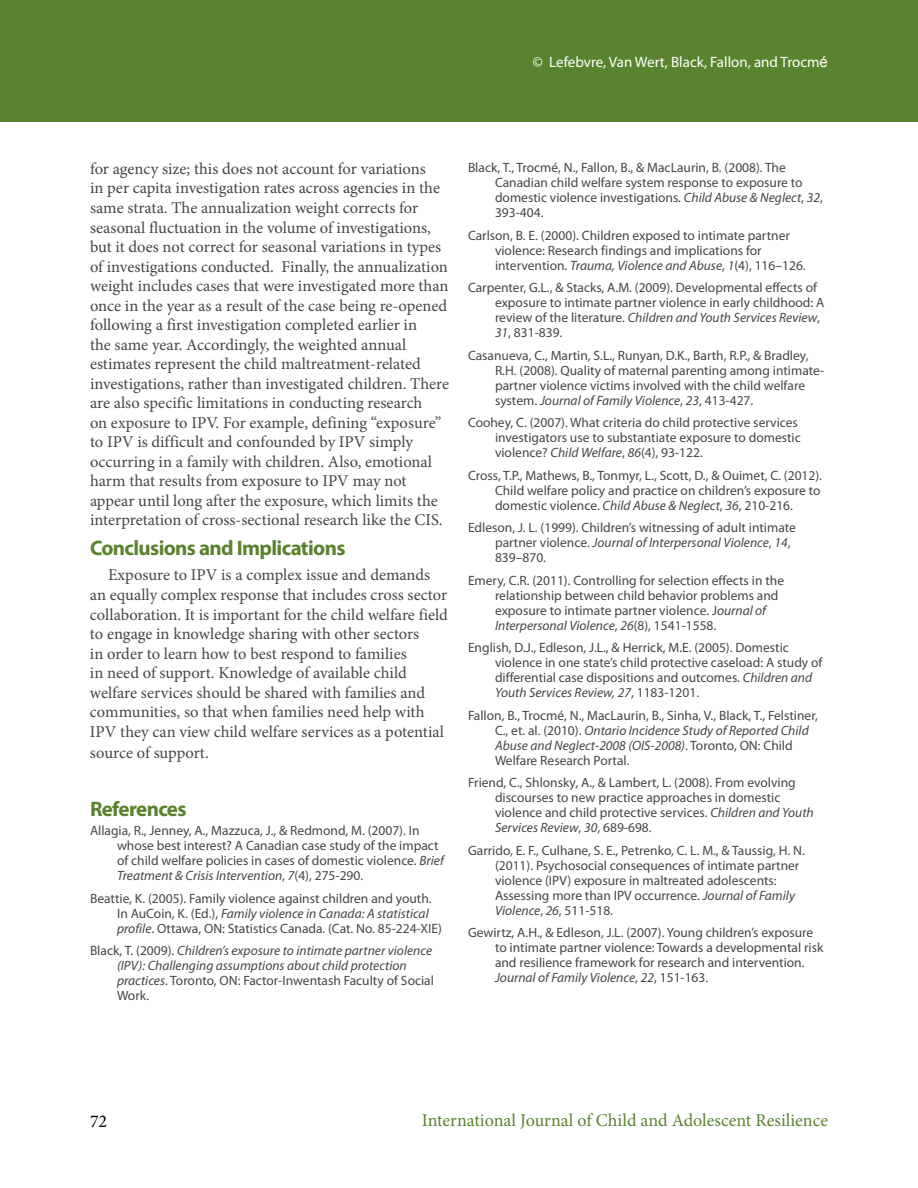
<style>
.page{position:relative;width:918px;height:1188px;background:#fff}
.page>*{position:absolute;margin:0;border:0;box-sizing:border-box;transform-origin:0 0}
.t1{font:700 21px "Myriad Pro";letter-spacing:-.03em;color:#5a832f}
.t2{font:18px "Minion Pro";color:#5a832f}
.t3{font:18px "Minion Pro";color:#000}
.t4{font:16.5px/19.5px "Minion Pro";color:#464547}
.t5{font:15px "Myriad Pro";color:#fff}
.t6{font:13.5px/15px "Myriad Pro";color:#464547}
.t7{font:italic 13.5px/15px "Myriad Pro";color:#464547}
.s1{font-family:"Arial"}
.s2{font-style:italic}
.s3{font-style:normal}
</style>
<div class="page">
<div style="left:0;top:0;width:918px;height:122px;background:#5a832f"></div>
<p class="t5" style="left:533px;top:53px;width:297px">© Lefebvre, Van Wert, Black, Fallon, and Trocm<span class="s1">é</span></p>
<p class="t4" style="left:90px;top:159px;width:361px">for agency size; this does not account for variations<br>in per capita investigation rates across agencies in the same strata. The annualization weight corrects for seasonal fluctuation in the volume of investigations, but it does not correct for seasonal variations in types of investigations conducted. Finally, the annualization weight includes cases that were investigated more than once in the year as a result of the case being re-opened following a first investigation completed earlier in<br>the same year. Accordingly, the weighted annual estimates represent the child maltreatment-related investigations, rather than investigated children. There are also specific limitations in conducting research<br>on exposure to IPV. For example, defining “exposure” to IPV is difficult and confounded by IPV simply occurring in a family with children. Also, emotional harm that results from exposure to IPV may not appear until long after the exposure, which limits the interpretation of cross-sectional research like the CIS.</p>
<h1 class="t1" style="left:90px;top:534px;width:257px">Conclusions and Implications</h1>
<p class="t4" style="left:90px;top:566px;width:360px;text-indent:18px">Exposure to IPV is a complex issue and demands an equally complex response that includes cross sector collaboration. It is important for the child welfare field to engage in knowledge sharing with other sectors<br>in order to learn how to best respond to families<br>in need of support. Knowledge of available child welfare services should be shared with families and communities, so that when families need help with IPV they can view child welfare services as a potential</p>
<p class="t4" style="left:90px;top:743px;width:120px">source of support.</p>
<h1 class="t1" style="left:90px;top:795px;width:98px">References</h1>
<p class="t6" style="left:117px;top:823px;width:328px;text-indent:-27px">Allagia, R., Jenney, A., Mazzuca, J., &amp; Redmond, M. (2007). In whose best interest? A Canadian case study of the impact of child welfare policies in cases of domestic violence. <span class="s2">Brief Treatment &amp; Crisis Intervention</span>, <span class="s2">7</span>(4), 275-290.</p>
<p class="t6" style="left:117px;top:891px;width:326px;text-indent:-27px">Beattie, K. (2005). Family violence against children and youth.<br>In AuCoin, K. (Ed.), <span class="s2">Family violence in Canada: A statistical profile</span>. Ottawa, ON: Statistics Canada. (Cat. No. 85-224-XIE)</p>
<p class="t7" style="left:117px;top:943px;width:319px;text-indent:-27px"><span class="s3">Black, T. (2009).</span> Children’s exposure to intimate partner violence (IPV): Challenging assumptions about child protection practices<span class="s3">. Toronto, ON: Factor-Inwentash Faculty of Social Work.</span></p>
<p class="t6" style="left:495px;top:160px;width:329px;text-indent:-27px">Black, T., Trocmé, N., Fallon, B., &amp; MacLaurin, B. (2008). The Canadian child welfare system response to exposure to domestic violence investigations. <span class="s2">Child Abuse &amp; Neglect</span>, <span class="s2">32</span>, 393-404.</p>
<p class="t6" style="left:495px;top:227px;width:312px;text-indent:-27px">Carlson, B. E. (2000). Children exposed to intimate partner violence: Research findings and implications for intervention. <span class="s2">Trauma, Violence and Abuse</span>, <span class="s2">1</span>(4), 116–126.</p>
<p class="t6" style="left:495px;top:280px;width:331px;text-indent:-27px">Carpenter, G.L., &amp; Stacks, A.M. (2009). Developmental effects of exposure to intimate partner violence in early childhood: A review of the literature. <span class="s2">Children and Youth Services Review</span>, <span class="s2">31</span>, 831-839.</p>
<p class="t6" style="left:495px;top:347px;width:331px;text-indent:-27px">Casanueva, C., Martin, S.L., Runyan, D.K., Barth, R.P., &amp; Bradley, R.H. (2008). Quality of maternal parenting among intimate&shy;partner violence victims involved with the child welfare system. <span class="s2">Journal of Family Violence</span>, <span class="s2">23</span>, 413-427.</p>
<p class="t6" style="left:495px;top:415px;width:307px;text-indent:-27px">Coohey, C. (2007). What criteria do child protective services investigators use to substantiate exposure to domestic violence? <span class="s2">Child Welfare</span>, <span class="s2">86</span>(4), 93-122.</p>
<p class="t6" style="left:495px;top:467px;width:329px;text-align:justify;text-indent:-27px">Cross, T.P., Mathews, B., Tonmyr, L., Scott, D., &amp; Ouimet, C. (2012).<br>Child welfare policy and practice on children’s exposure to domestic violence. <span class="s2">Child Abuse &amp; Neglect</span>, <span class="s2">36</span>, 210-216.</p>
<p class="t6" style="left:495px;top:520px;width:302px;text-indent:-27px">Edleson, J. L. (1999). Children’s witnessing of adult intimate partner violence. <span class="s2">Journal of Interpersonal Violence</span>, <span class="s2">14</span>,<br>839–870.</p>
<p class="t6" style="left:495px;top:572px;width:291px;text-indent:-27px">Emery, C.R. (2011). Controlling for selection effects in the relationship between child behavior problems and exposure to intimate partner violence. J<span class="s2">ournal of Interpersonal Violence</span>, <span class="s2">26</span>(8), 1541-1558.</p>
<p class="t6" style="left:495px;top:640px;width:329px;text-indent:-27px">English, D.J., Edleson, J.L., &amp; Herrick, M.E. (2005). Domestic violence in one state’s child protective caseload: A study of differential case dispositions and outcomes. <span class="s2">Children and Youth Services Review, 27</span>, 1183-1201.</p>
<p class="t6" style="left:495px;top:707px;width:324px;text-indent:-27px">Fallon, B., Trocmé, N., MacLaurin, B., Sinha, V., Black, T., Felstiner, C., et. al. (2010). <span class="s2">Ontario Incidence Study of Reported Child Abuse and Neglect-2008 (OIS-2008)</span>. Toronto, ON: Child Welfare Research Portal.</p>
<p class="t6" style="left:495px;top:775px;width:320px;text-indent:-27px">Friend, C., Shlonsky, A., &amp; Lambert, L. (2008). From evolving discourses to new practice approaches in domestic violence and child protective services. <span class="s2">Children and Youth Services Review</span>, <span class="s2">30</span>, 689-698.</p>
<p class="t6" style="left:495px;top:842px;width:311px;text-indent:-27px">Garrido, E. F., Culhane, S. E., Petrenko, C. L. M., &amp; Taussig, H. N. (2011). Psychosocial consequences of intimate partner violence (IPV) exposure in maltreated adolescents:<br>Assessing more than IPV occurrence. <span class="s2">Journal of Family Violence</span>, <span class="s2">26</span>, 511-518.</p>
<p class="t6" style="left:495px;top:925px;width:330px;text-indent:-27px">Gewirtz, A.H., &amp; Edleson, J.L. (2007). Young children’s exposure to intimate partner violence: Towards a developmental risk and resilience framework for research and intervention.<br><span class="s2">Journal of Family Violence</span>, <span class="s2">22</span>, 151-163.</p>
<h2 class="t3" style="left:90px;top:1109px;width:19px">72</h2>
<h2 class="t2" style="left:422px;top:1108px;width:408px">International Journal of Child and Adolescent Resilience</h2>
</div>
